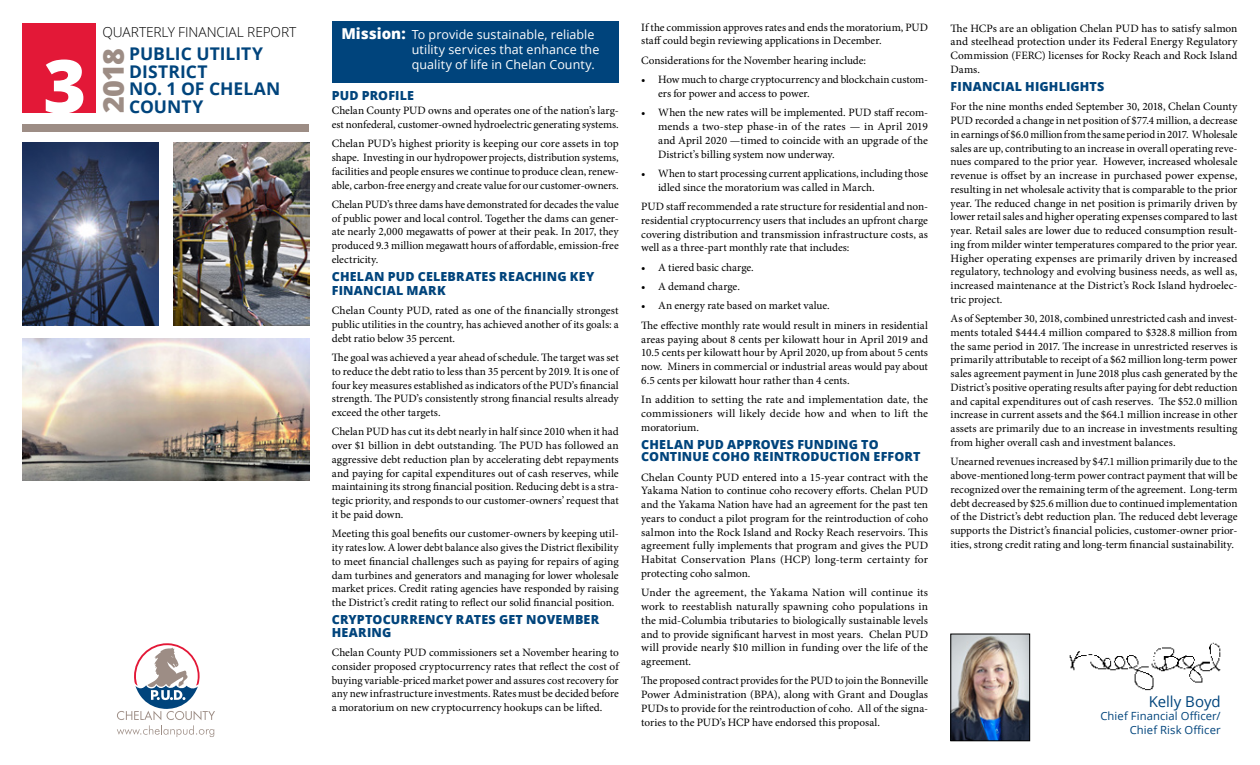
<style>
.page{position:relative;width:1260px;height:765px;background:#fff}
.page>*{position:absolute;margin:0;border:0;box-sizing:border-box;transform-origin:0 0}
.t1{font:800 73.75px "Open Sans";color:#fff}
.t2{font:800 28.75px "Open Sans";color:#9d8d85}
.t3{font:700 17.5px/17.5px "Open Sans";color:#00447c}
.t4{font:15px "Open Sans";letter-spacing:-.005em;color:#00447c}
.t5{font:300 13.75px "Open Sans";letter-spacing:-.005em;color:#000}
.t6{font:800 12.5px/12.5px "Open Sans";letter-spacing:.015em;color:#00447c}
.t7{font:12.5px/15px "Open Sans";letter-spacing:.005em;color:#fff}
.t8{font:11.25px/13.8px "Minion Pro";color:#000;text-align:justify}
.t9{font:11.25px/13.5px "Open Sans";letter-spacing:.01em;color:#00447c;text-align:right}
.s1{font-weight:800;font-size:15px}
</style>
<div class="page">
<img style="left:22px;top:339px;width:287px;height:141px">
<img style="left:174px;top:143px;width:135px;height:182px">
<div style="left:22px;top:23px;width:74px;height:90px;background:#e31837"></div>
<div style="left:22px;top:124px;width:287px;height:8px;background:#9d8d85"></div>
<img style="left:22px;top:143px;width:136px;height:182px">
<div style="left:332px;top:22px;width:287px;height:61px;background:#00447c"></div>
<img style="left:953px;top:636px;width:75px;height:103px">
<div style="left:951px;top:634px;width:79px;height:107px;border:1px solid #000"></div>
<img style="left:1069px;top:642px;width:152px;height:49px">
<svg style="left:117px;top:643px;width:98px;height:94px"></svg>
<h1 class="t1" style="left:43px;top:30px;width:45px">3</h1>
<p class="t5" style="left:103px;top:22px;width:195px">QUARTERLY FINANCIAL REPORT</p>
<h3 class="t3" style="left:129px;top:45px;width:153px">PUBLIC UTILITY<br>DISTRICT<br>NO. 1 OF CHELAN</h3>
<h2 class="t2" style="left:91px;top:113px;width:67px;rotate:-90deg">2018</h2>
<h3 class="t3" style="left:129px;top:97px;width:76px">COUNTY</h3>
<p class="t7" style="left:412px;top:26px;width:189px;text-indent:-70px"><span class="s1">Mission:</span> To provide sustainable, reliable utility services that enhance the quality of life in Chelan County.</p>
<p class="t6" style="left:332px;top:89px;width:84px">PUD PROFILE</p>
<p class="t8" style="left:332px;top:104px;width:288px">Chelan County PUD owns and operates one of the nation’s larg&shy;est nonfederal, customer-owned hydroelectric generating systems.</p>
<p class="t8" style="left:332px;top:137px;width:288px">Chelan PUD’s highest priority is keeping our core assets in top shape. Investing in our hydropower projects, distribution systems, facilities and people ensures we continue to produce clean, renew&shy;able, carbon-free energy and create value for our customer-owners.</p>
<p class="t8" style="left:332px;top:198px;width:288px">Chelan PUD’s three dams have demonstrated for decades the value of public power and local control. Together the dams can gener&shy;ate nearly 2,000 megawatts of power at their peak. In 2017, they produced 9.3 million megawatt hours of affordable, emission-free electricity.</p>
<p class="t6" style="left:332px;top:269px;width:264px;line-height:13.8px">CHELAN PUD CELEBRATES REACHING KEY<br>FINANCIAL MARK</p>
<p class="t8" style="left:332px;top:304px;width:288px">Chelan County PUD, rated as one of the financially strongest public utilities in the country, has achieved another of its goals: a debt ratio below 35 percent.</p>
<p class="t8" style="left:332px;top:351px;width:288px">The goal was achieved a year ahead of schedule. The target was set to reduce the debt ratio to less than 35 percent by 2019. It is one of four key measures established as indicators of the PUD’s financial strength. The PUD’s consistently strong financial results already exceed the other targets.</p>
<p class="t8" style="left:332px;top:425px;width:288px">Chelan PUD has cut its debt nearly in half since 2010 when it had over $1 billion in debt outstanding. The PUD has followed an aggressive debt reduction plan by accelerating debt repayments and paying for capital expenditures out of cash reserves, while maintaining its strong financial position. Reducing debt is a stra&shy;tegic priority, and responds to our customer-owners’ request that it be paid down.</p>
<p class="t8" style="left:332px;top:527px;width:288px">Meeting this goal benefits our customer-owners by keeping util&shy;ity rates low. A lower debt balance also gives the District flexibility to meet financial challenges such as paying for repairs of aging dam turbines and generators and managing for lower wholesale market prices. Credit rating agencies have responded by raising the District’s credit rating to reflect our solid financial position.</p>
<p class="t6" style="left:332px;top:613px;width:269px">CRYPTOCURRENCY RATES GET NOVEMBER<br>HEARING</p>
<p class="t8" style="left:332px;top:646px;width:288px">Chelan County PUD commissioners set a November hearing to consider proposed cryptocurrency rates that reflect the cost of buying variable-priced market power and assures cost recovery for any new infrastructure investments. Rates must be decided before a moratorium on new cryptocurrency hookups can be lifted.</p>
<p class="t8" style="left:641px;top:20px;width:288px">If the commission approves rates and ends the moratorium, PUD staff could begin reviewing applications in December.</p>
<p class="t8" style="left:641px;top:53px;width:226px">Considerations for the November hearing include:</p>
<p class="t8" style="left:658px;top:73px;width:272px;text-indent:-17px">• How much to charge cryptocurrency and blockchain custom&shy;ers for power and access to power.</p>
<p class="t8" style="left:658px;top:106px;width:271px;text-indent:-17px">• When the new rates will be implemented. PUD staff recom&shy;mends a two-step phase-in of the rates — in April 2019 and April 2020 —timed to coincide with an upgrade of the District’s billing system now underway.</p>
<p class="t8" style="left:658px;top:167px;width:272px;text-indent:-17px">• When to start processing current applications, including those idled since the moratorium was called in March.</p>
<p class="t8" style="left:641px;top:200px;width:288px">PUD staff recommended a rate structure for residential and non&shy;residential cryptocurrency users that includes an upfront charge covering distribution and transmission infrastructure costs, as well as a three-part monthly rate that includes:</p>
<p class="t8" style="left:641px;top:260px;width:114px">• A tiered basic charge.</p>
<p class="t8" style="left:641px;top:280px;width:100px">• A demand charge.</p>
<p class="t8" style="left:641px;top:296px;width:288px;line-height:19.4px">• An energy rate based on market value.<br>The effective monthly rate would result in miners in residential</p>
<p class="t8" style="left:641px;top:332px;width:288px">areas paying about 8 cents per kilowatt hour in April 2019 and 10.5 cents per kilowatt hour by April 2020, up from about 5 cents now. Miners in commercial or industrial areas would pay about 6.5 cents per kilowatt hour rather than 4 cents.</p>
<p class="t8" style="left:641px;top:393px;width:288px">In addition to setting the rate and implementation date, the commissioners will likely decide how and when to lift the moratorium.</p>
<p class="t6" style="left:641px;top:437px;width:281px">CHELAN PUD APPROVES FUNDING TO<br>CONTINUE COHO REINTRODUCTION EFFORT</p>
<p class="t8" style="left:641px;top:470px;width:288px">Chelan County PUD entered into a 15-year contract with the Yakama Nation to continue coho recovery efforts. Chelan PUD and the Yakama Nation have had an agreement for the past ten years to conduct a pilot program for the reintroduction of coho salmon into the Rock Island and Rocky Reach reservoirs. This agreement fully implements that program and gives the PUD Habitat Conservation Plans (HCP) long-term certainty for protecting coho salmon.</p>
<p class="t8" style="left:641px;top:586px;width:288px">Under the agreement, the Yakama Nation will continue its work to reestablish naturally spawning coho populations in the mid-Columbia tributaries to biologically sustainable levels and to provide significant harvest in most years. Chelan PUD will provide nearly $10 million in funding over the life of the agreement.</p>
<p class="t8" style="left:641px;top:674px;width:288px">The proposed contract provides for the PUD to join the Bonneville Power Administration (BPA), along with Grant and Douglas PUDs to provide for the reintroduction of coho. All of the signa&shy;tories to the PUD’s HCP have endorsed this proposal.</p>
<p class="t8" style="left:951px;top:21px;width:288px">The HCPs are an obligation Chelan PUD has to satisfy salmon and steelhead protection under its Federal Energy Regulatory Commission (FERC) licenses for Rocky Reach and Rock Island Dams.</p>
<p class="t6" style="left:951px;top:79px;width:155px">FINANCIAL HIGHLIGHTS</p>
<p class="t8" style="left:951px;top:100px;width:288px">For the nine months ended September 30, 2018, Chelan County PUD recorded a change in net position of $77.4 million, a decrease in earnings of $6.0 million from the same period in 2017. Wholesale sales are up, contributing to an increase in overall operating reve&shy;nues compared to the prior year. However, increased wholesale revenue is offset by an increase in purchased power expense, resulting in net wholesale activity that is comparable to the prior year. The reduced change in net position is primarily driven by lower retail sales and higher operating expenses compared to last year. Retail sales are lower due to reduced consumption result&shy;ing from milder winter temperatures compared to the prior year.<br>Higher operating expenses are primarily driven by increased regulatory, technology and evolving business needs, as well as, increased maintenance at the District’s Rock Island hydroelec&shy;tric project.</p>
<p class="t8" style="left:951px;top:312px;width:288px">As of September 30, 2018, combined unrestricted cash and invest&shy;ments totaled $444.4 million compared to $328.8 million from the same period in 2017. The increase in unrestricted reserves is primarily attributable to receipt of a $62 million long-term power sales agreement payment in June 2018 plus cash generated by the District’s positive operating results after paying for debt reduction and capital expenditures out of cash reserves. The $52.0 million increase in current assets and the $64.1 million increase in other assets are primarily due to an increase in investments resulting from higher overall cash and investment balances.</p>
<p class="t8" style="left:951px;top:455px;width:288px">Unearned revenues increased by $47.1 million primarily due to the above-mentioned long-term power contract payment that will be recognized over the remaining term of the agreement. Long-term debt decreased by $25.6 million due to continued implementation of the District’s debt reduction plan. The reduced debt leverage supports the District’s financial policies, customer-owner prior&shy;ities, strong credit rating and long-term financial sustainability.</p>
<h3 class="t4" style="left:1149px;top:691px;width:73px">Kelly Boyd</h3>
<p class="t9" style="left:1100px;top:709px;width:122px">Chief Financial Officer/<br>Chief Risk Officer</p>
</div>
